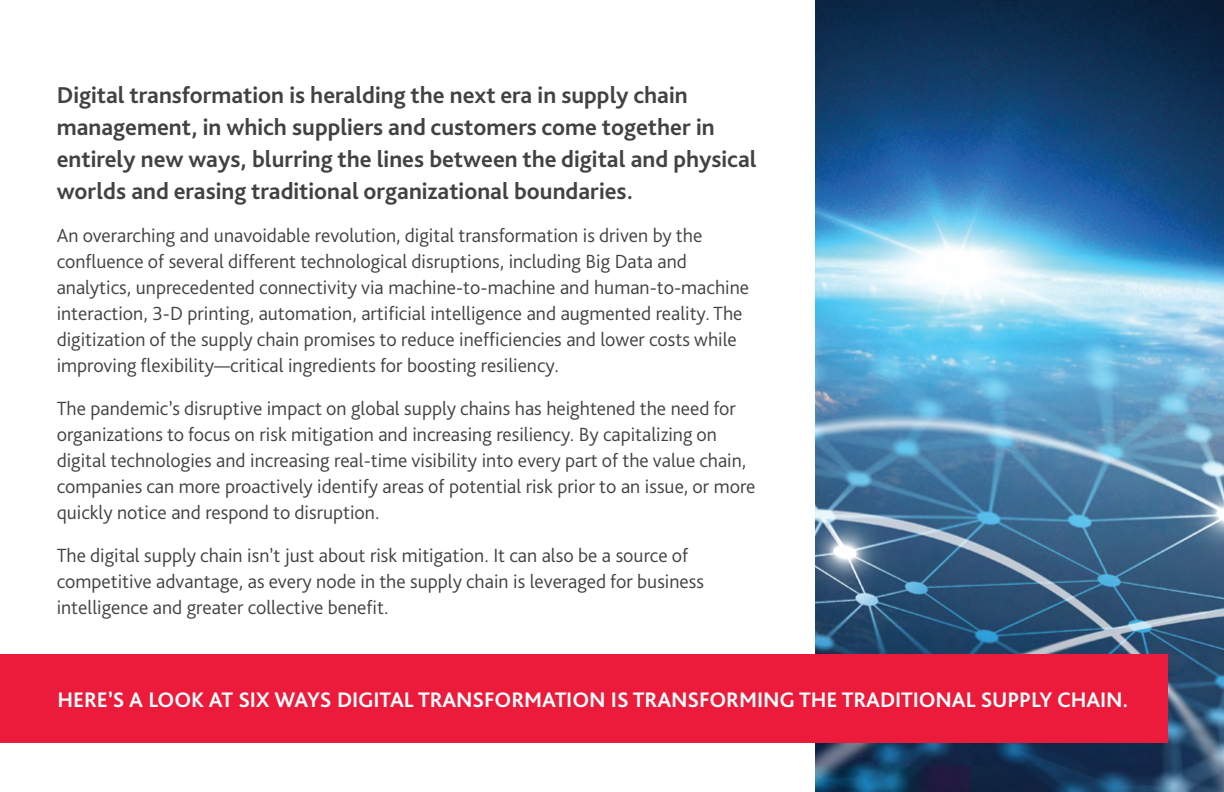
<style>
.page{position:relative;width:1224px;height:792px;background:#fff}
.page>*{position:absolute;margin:0;border:0;box-sizing:border-box;transform-origin:0 0}
.t1{font:700 24px/32px "Bliss Pro";color:#424241}
.t2{font:700 22px "Bliss Pro";letter-spacing:-.005em;color:#fff}
.t3{font:300 20px/26px "Bliss Pro";color:#424241}
</style>
<div class="page">
<img style="left:816px;top:0;width:408px;height:792px">
<div style="left:0;top:654px;width:1167px;height:89px;background:#ec1b3b"></div>
<p class="t1" style="left:57px;top:79px;width:702px">Digital transformation is heralding the next era in supply chain management, in which suppliers and customers come together in entirely new ways, blurring the lines between the digital and physical worlds and erasing traditional organizational boundaries.</p>
<p class="t3" style="left:57px;top:222px;width:694px">An overarching and unavoidable revolution, digital transformation is driven by the confluence of several different technological disruptions, including Big Data and analytics, unprecedented connectivity via machine-to-machine and human-to-machine interaction, 3-D printing, automation, artificial intelligence and augmented reality. The digitization of the supply chain promises to reduce inefficiencies and lower costs while improving flexibility—critical ingredients for boosting resiliency.</p>
<p class="t3" style="left:57px;top:395px;width:700px">The pandemic’s disruptive impact on global supply chains has heightened the need for organizations to focus on risk mitigation and increasing resiliency. By capitalizing on digital technologies and increasing real-time visibility into every part of the value chain, companies can more proactively identify areas of potential risk prior to an issue, or more quickly notice and respond to disruption.</p>
<p class="t3" style="left:57px;top:542px;width:649px">The digital supply chain isn’t just about risk mitigation. It can also be a source of competitive advantage, as every node in the supply chain is leveraged for business intelligence and greater collective benefit.</p>
<p class="t2" style="left:58px;top:686px;width:1072px">HERE’S A LOOK AT SIX WAYS DIGITAL TRANSFORMATION IS TRANSFORMING THE TRADITIONAL SUPPLY CHAIN.</p>
</div>
